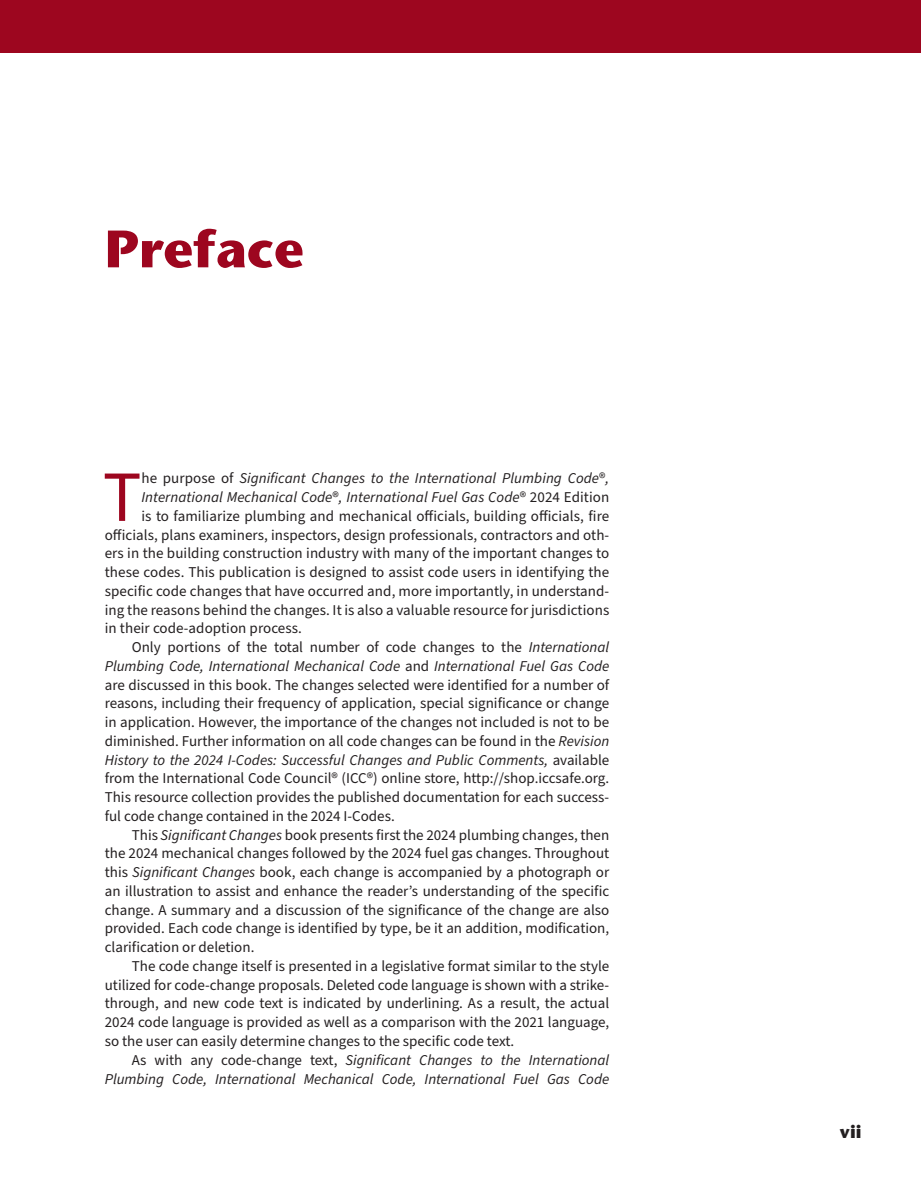
<style>
.page{position:relative;width:921px;height:1190px;background:#fff}
.page>*{position:absolute;margin:0;border:0;box-sizing:border-box;transform-origin:0 0}
.preface-paragraph-drop-cap{font:72.15px "Source Sans Pro";color:#9d061f}
.preface-title{font:700 52.5px "Stone Sans Std";color:#9d061f}
.t1{font:700 18px "Stone Sans Std";color:#231f20}
.paragraph{font:15px/18.8px "Source Sans Pro";color:#231f20;text-align:justify}
.preface-paragraph-drop-cap-2{font:15px "Source Sans Pro";letter-spacing:.005em;color:#231f20}
.preface-paragraph-drop-cap-3{font:italic 15px "Source Sans Pro";letter-spacing:.005em;color:#231f20}
.paragraph-2{font:italic 15px/18.8px "Source Sans Pro";color:#231f20;text-align:right}
.s1{font-style:normal}
.s2{font-style:italic}
</style>
<div class="page">
<div style="left:0;top:0;width:920px;height:53px;background:#9d061f"></div>
<p class="preface-title" style="left:105px;top:218px;width:200px">Preface</p>
<p class="preface-paragraph-drop-cap" style="left:103px;top:449px;width:40px">T</p>
<p class="preface-paragraph-drop-cap-3" style="left:141px;top:468px;width:469px"><span class="s1">he purpose of</span> Significant Changes to the International Plumbing Code<span class="s1">®</span>,</p>
<p class="preface-paragraph-drop-cap-3" style="left:141px;top:487px;width:469px">International Mechanical Code<span class="s1">®</span>, International Fuel Gas Code<span class="s1">® 2024 Edition</span></p>
<p class="preface-paragraph-drop-cap-2" style="left:141px;top:506px;width:469px">is to familiarize plumbing and mechanical officials, building officials, fire</p>
<p class="preface-paragraph-drop-cap-2" style="left:105px;top:525px;width:506px">officials, plans examiners, inspectors, design professionals, contractors and oth-</p>
<p class="preface-paragraph-drop-cap-2" style="left:105px;top:543px;width:506px">ers in the building construction industry with many of the important changes to</p>
<p class="preface-paragraph-drop-cap-2" style="left:105px;top:562px;width:506px">these codes. This publication is designed to assist code users in identifying the</p>
<p class="preface-paragraph-drop-cap-2" style="left:105px;top:581px;width:506px">specific code changes that have occurred and, more importantly, in understand-</p>
<p class="preface-paragraph-drop-cap-2" style="left:105px;top:600px;width:506px">ing the reasons behind the changes. It is also a valuable resource for jurisdictions</p>
<p class="preface-paragraph-drop-cap-2" style="left:105px;top:618px;width:199px">in their code-adoption process.</p>
<p class="paragraph" style="left:105px;top:638px;width:506px;text-indent:27px">Only portions of the total number of code changes to the <span class="s2">International Plumbing Code, International Mechanical Code</span> and <span class="s2">International Fuel Gas Code </span>are discussed in this book. The changes selected were identified for a number of reasons, including their frequency of application, special significance or change in application. However, the importance of the changes not included is not to be diminished. Further information on all code changes can be found in the <span class="s2">Revision History to the 2024 I-Codes: Successful Changes and Public Comments,</span> available from the International Code Council® (ICC®) online store, http://shop.iccsafe.org.<br>This resource collection provides the published documentation for each success&shy;ful code change contained in the 2024 I-Codes.</p>
<p class="paragraph" style="left:105px;top:826px;width:506px;text-indent:27px">This <span class="s2">Significant Changes</span> book presents first the 2024 plumbing changes, then the 2024 mechanical changes followed by the 2024 fuel gas changes. Throughout this <span class="s2">Significant Changes</span> book, each change is accompanied by a photograph or an illustration to assist and enhance the reader’s understanding of the specific change. A summary and a discussion of the significance of the change are also provided. Each code change is identified by type, be it an addition, modification, clarification or deletion.</p>
<p class="paragraph" style="left:105px;top:957px;width:506px;text-indent:27px">The code change itself is presented in a legislative format similar to the style utilized for code-change proposals. Deleted code language is shown with a strike&shy;through, and new code text is indicated by underlining. As a result, the actual 2024 code language is provided as well as a comparison with the 2021 language, so the user can easily determine changes to the specific code text.</p>
<p class="paragraph-2" style="left:105px;top:1051px;width:506px"><span class="s1">As with any code-change text,</span> Significant Changes to the International<br>Plumbing Code, International Mechanical Code, International Fuel Gas Code</p>
<p class="t1" style="left:839px;top:1121px;width:23px">vii</p>
</div>
